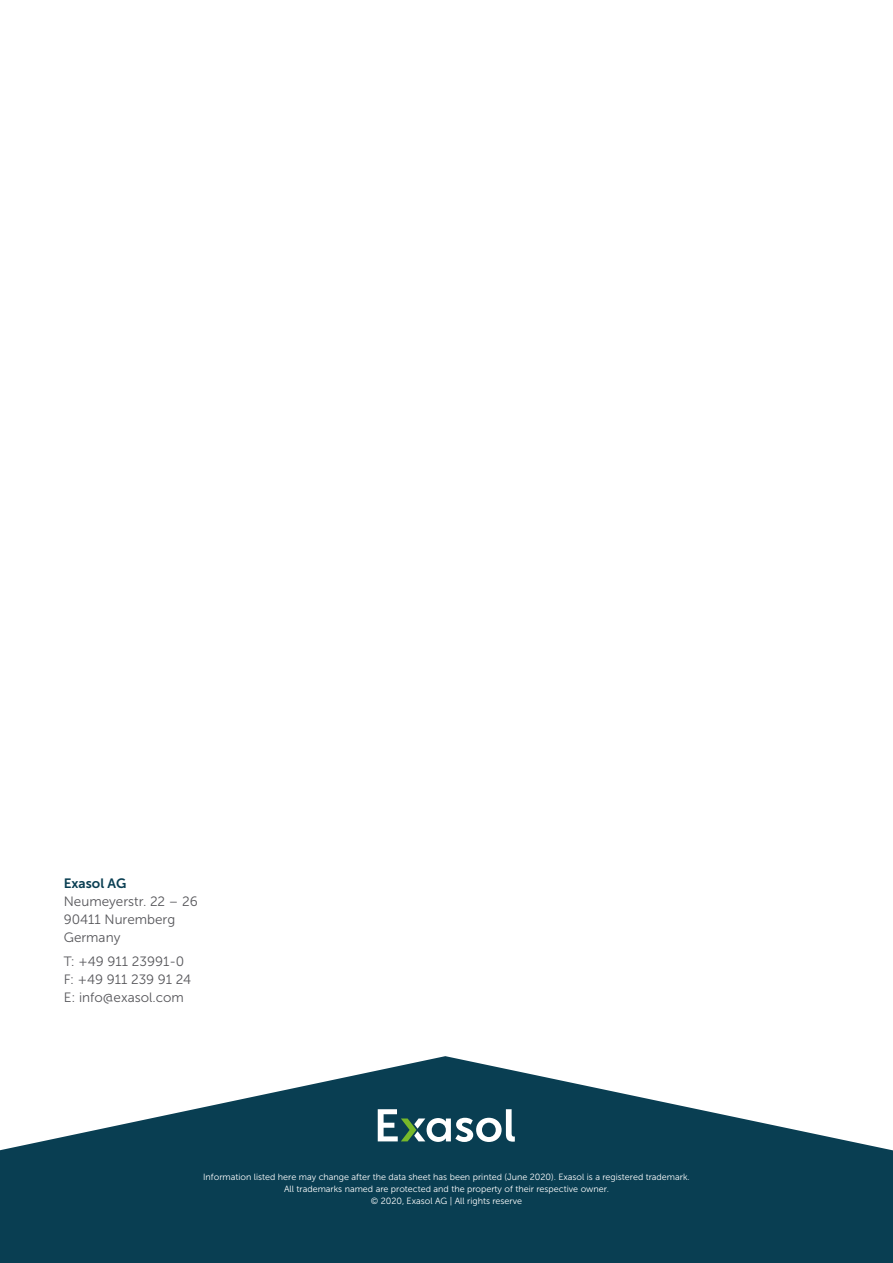
<style>
.page{position:relative;width:893px;height:1263px;background:#fff}
.page>*{position:absolute;margin:0;border:0;box-sizing:border-box;transform-origin:0 0}
.t1{font:13.5px/18px "Museo Sans 300";color:#56565a}
.t2{font:13.5px "Museo Sans 700";color:#093e52}
.t3{font:9px/12px "Museo Sans 300";color:#fff;text-align:center}
</style>
<div class="page">
<svg style="left:0;top:1056px;width:893px;height:207px;fill:#093e52"></svg>
<svg style="left:378px;top:1109px;width:137px;height:33px"></svg>
<h1 class="t2" style="left:64px;top:876px;width:64px">Exasol AG</h1>
<h1 class="t1" style="left:64px;top:893px;width:135px">Neumeyerstr. 22 – 26<br>90411 Nuremberg<br>Germany</h1>
<h1 class="t1" style="left:64px;top:952px;width:129px">T: +49 911 23991-0<br>F: +49 911 239 91 24<br>E: info@exasol.com</h1>
<p class="t3" style="left:203px;top:1171px;width:488px">Information listed here may change after the data sheet has been printed (June 2020). Exasol is a registered trademark.<br>All trademarks named are protected and the property of their respective owner.<br>© 2020, Exasol AG | All rights reserve</p>
</div>
